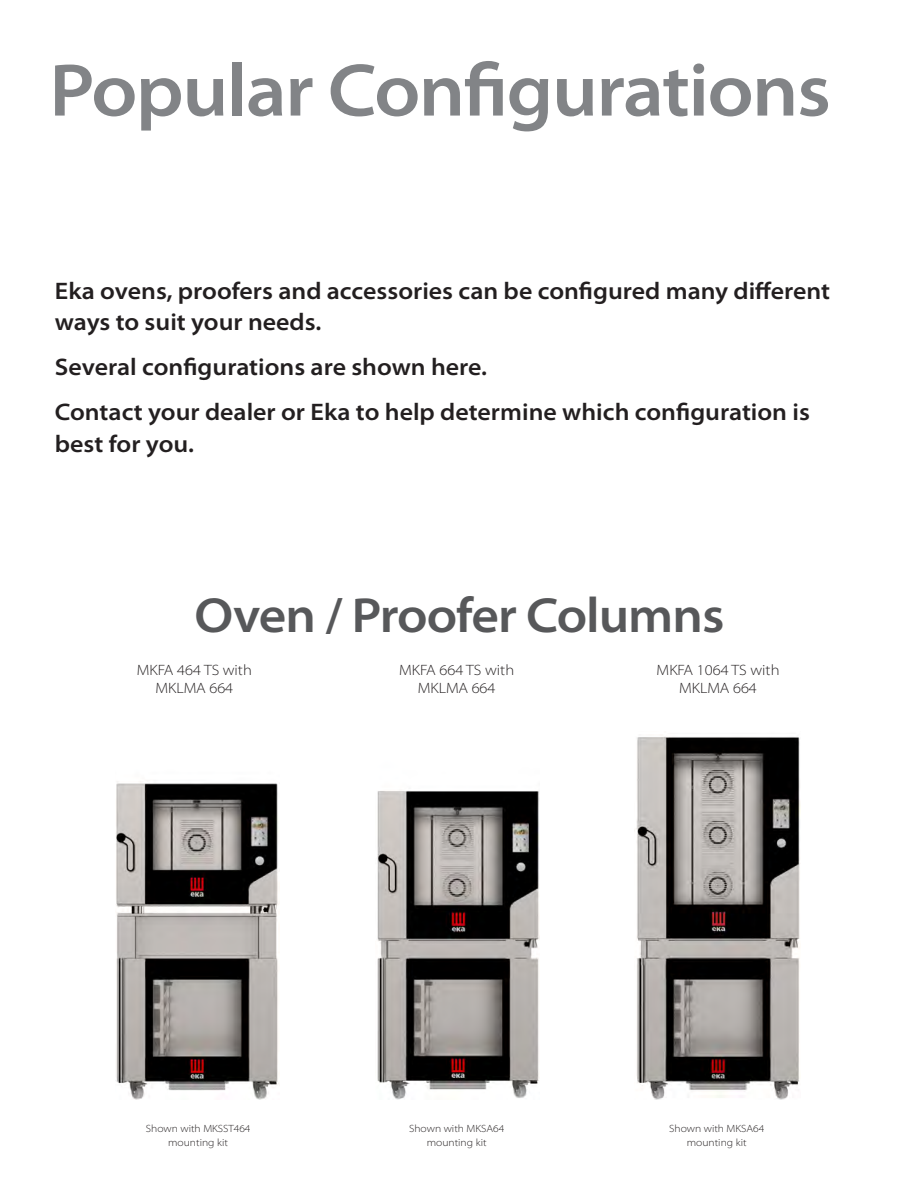
<style>
.page{position:relative;width:918px;height:1188px;background:#fff}
.page>*{position:absolute;margin:0;border:0;box-sizing:border-box;transform-origin:0 0}
.t1{font:600 semi-expanded 75px "Myriad Pro";letter-spacing:-.02em;color:#828487}
.t2{font:600 semi-expanded 49.5px "Myriad Pro";letter-spacing:-.02em;color:#57585a}
.t3{font:600 semi-expanded 24px/31.5px "Myriad Pro";color:#231f20}
.t4{font:300 semi-expanded 15px "Myriad Pro";color:#231f20}
.t5{font:300 semi-expanded 10.5px "Myriad Pro";color:#231f20}
</style>
<div class="page">
<img style="left:636px;top:736px;width:165px;height:363px">
<img style="left:116px;top:781px;width:163px;height:318px">
<img style="left:377px;top:791px;width:163px;height:308px">
<p class="t1" style="left:50px;top:42px;width:783px">Popular Configurations</p>
<p class="t3" style="left:55px;top:274px;width:777px">Eka ovens, proofers and accessories can be configured many different ways to suit your needs.</p>
<p class="t3" style="left:55px;top:351px;width:434px">Several configurations are shown here.</p>
<p class="t3" style="left:55px;top:396px;width:757px">Contact your dealer or Eka to help determine which configuration is best for you.</p>
<p class="t2" style="left:195px;top:584px;width:531px">Oven / Proofer Columns</p>
<p class="t4" style="left:137px;top:661px;width:116px">MKFA 464 TS with</p>
<p class="t4" style="left:156px;top:679px;width:76px">MKLMA 664</p>
<p class="t4" style="left:399px;top:661px;width:116px">MKFA 664 TS with</p>
<p class="t4" style="left:418px;top:679px;width:76px">MKLMA 664</p>
<p class="t4" style="left:657px;top:661px;width:124px">MKFA 1064 TS with</p>
<p class="t4" style="left:679px;top:679px;width:76px">MKLMA 664</p>
<p class="t5" style="left:146px;top:1122px;width:104px">Shown with MKSST464</p>
<p class="t5" style="left:168px;top:1136px;width:61px">mounting kit</p>
<p class="t5" style="left:409px;top:1122px;width:95px">Shown with MKSA64</p>
<p class="t5" style="left:427px;top:1136px;width:61px">mounting kit</p>
<p class="t5" style="left:669px;top:1122px;width:95px">Shown with MKSA64</p>
<p class="t5" style="left:687px;top:1136px;width:61px">mounting kit</p>
</div>
